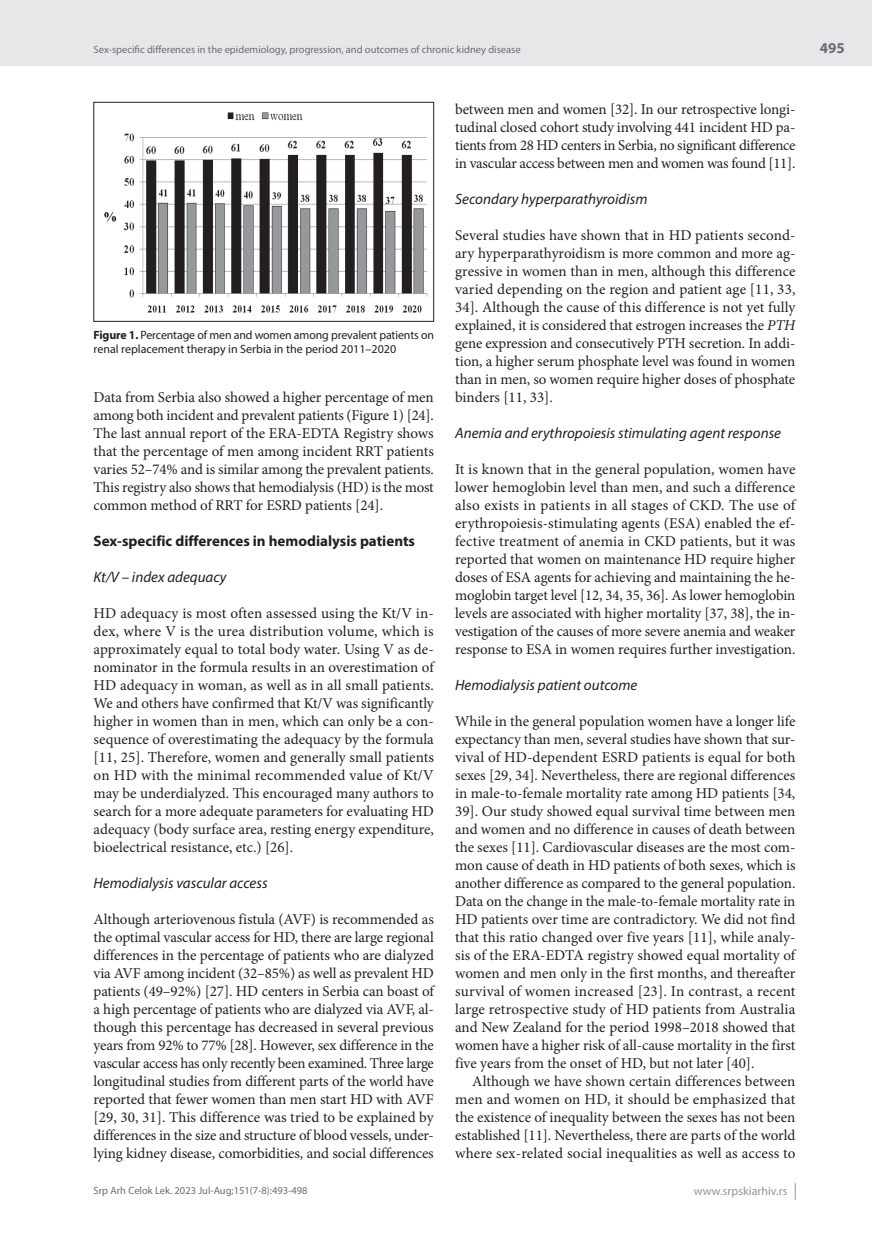
<style>
.page{position:relative;width:872px;height:1234px;background:#fff}
.page>*{position:absolute;margin:0;border:0;box-sizing:border-box;transform-origin:0 0}
.t1{font:15px/18px "Minion Pro";letter-spacing:-.005em;color:#231f20;text-align:justify}
.t2{font:italic 15px "Myriad Pro";color:#231f20}
.t3{font:700 15px "Myriad Pro";color:#231f20}
.t4{font:700 15px "Myriad Pro";color:#6c6d70}
.t5{font:12px/13.5px "Myriad Pro";letter-spacing:-.01em;color:#231f20}
.t6{font:12px "Myriad Pro";color:#939598}
.t7{font:10.5px "Myriad Pro";color:#6c6d70}
.s1{font-weight:700}
.s2{font-style:italic}
</style>
<div class="page">
<div style="left:0;top:0;width:872px;height:66px;background:#e6e7e9"></div>
<svg style="left:795px;top:1183px;width:1px;height:16px"></svg>
<img style="left:104px;top:112px;width:324px;height:201px">
<div style="left:94px;top:102px;width:340px;height:219px;border:1px solid #231f20"></div>
<p class="t7" style="left:94px;top:43px;width:428px">Sex-specific differences in the epidemiology, progression, and outcomes of chronic kidney disease</p>
<p class="t5" style="left:94px;top:328px;width:342px"><span class="s1">Figure 1.</span> Percentage of men and women among prevalent patients on renal replacement therapy in Serbia in the period 2011–2020</p>
<p class="t1" style="left:94px;top:388px;width:342px">Data from Serbia also showed a higher percentage of men among both incident and prevalent patients (Figure 1) [24].<br>The last annual report of the ERA-EDTA Registry shows that the percentage of men among incident RRT patients varies 52–74% and is similar among the prevalent patients.<br>This registry also shows that hemodialysis (HD) is the most common method of RRT for ESRD patients [24].</p>
<p class="t3" style="left:94px;top:531px;width:323px">Sex-specific differences in hemodialysis patients</p>
<p class="t2" style="left:94px;top:567px;width:134px">Kt/V – index adequacy</p>
<p class="t1" style="left:94px;top:604px;width:342px">HD adequacy is most often assessed using the Kt/V in&shy;dex, where V is the urea distribution volume, which is approximately equal to total body water. Using V as de&shy;nominator in the formula results in an overestimation of HD adequacy in woman, as well as in all small patients.<br>We and others have confirmed that Kt/V was significantly higher in women than in men, which can only be a con&shy;sequence of overestimating the adequacy by the formula [11, 25]. Therefore, women and generally small patients on HD with the minimal recommended value of Kt/V may be underdialyzed. This encouraged many authors to search for a more adequate parameters for evaluating HD adequacy (body surface area, resting energy expenditure, bioelectrical resistance, etc.) [26].</p>
<p class="t2" style="left:94px;top:873px;width:175px">Hemodialysis vascular access</p>
<p class="t1" style="left:94px;top:910px;width:342px">Although arteriovenous fistula (AVF) is recommended as the optimal vascular access for HD, there are large regional differences in the percentage of patients who are dialyzed via AVF among incident (32–85%) as well as prevalent HD patients (49–92%) [27]. HD centers in Serbia can boast of a high percentage of patients who are dialyzed via AVF, al&shy;though this percentage has decreased in several previous years from 92% to 77% [28]. However, sex difference in the vascular access has only recently been examined. Three large longitudinal studies from different parts of the world have reported that fewer women than men start HD with AVF [29, 30, 31]. This difference was tried to be explained by differences in the size and structure of blood vessels, under&shy;lying kidney disease, comorbidities, and social differences</p>
<p class="t1" style="left:455px;top:100px;width:342px">between men and women [32]. In our retrospective longi&shy;tudinal closed cohort study involving 441 incident HD pa&shy;tients from 28 HD centers in Serbia, no significant difference in vascular access between men and women was found [11].</p>
<p class="t2" style="left:455px;top:189px;width:194px">Secondary hyperparathyroidism</p>
<p class="t1" style="left:455px;top:226px;width:342px">Several studies have shown that in HD patients second&shy;ary hyperparathyroidism is more common and more ag&shy;gressive in women than in men, although this difference varied depending on the region and patient age [11, 33, 34]. Although the cause of this difference is not yet fully explained, it is considered that estrogen increases the <span class="s2">PTH </span>gene expression and consecutively PTH secretion. In addi&shy;tion, a higher serum phosphate level was found in women than in men, so women require higher doses of phosphate binders [11, 33].</p>
<p class="t2" style="left:455px;top:423px;width:327px">Anemia and erythropoiesis stimulating agent response</p>
<p class="t1" style="left:455px;top:460px;width:342px">It is known that in the general population, women have lower hemoglobin level than men, and such a difference also exists in patients in all stages of CKD. The use of erythropoiesis-stimulating agents (ESA) enabled the ef&shy;fective treatment of anemia in CKD patients, but it was reported that women on maintenance HD require higher doses of ESA agents for achieving and maintaining the he&shy;moglobin target level [12, 34, 35, 36]. As lower hemoglobin levels are associated with higher mortality [37, 38], the in&shy;vestigation of the causes of more severe anemia and weaker response to ESA in women requires further investigation.</p>
<p class="t2" style="left:455px;top:675px;width:184px">Hemodialysis patient outcome</p>
<p class="t1" style="left:455px;top:712px;width:342px">While in the general population women have a longer life expectancy than men, several studies have shown that sur&shy;vival of HD-dependent ESRD patients is equal for both sexes [29, 34]. Nevertheless, there are regional differences in male-to-female mortality rate among HD patients [34, 39]. Our study showed equal survival time between men and women and no difference in causes of death between the sexes [11]. Cardiovascular diseases are the most com&shy;mon cause of death in HD patients of both sexes, which is another difference as compared to the general population.<br>Data on the change in the male-to-female mortality rate in HD patients over time are contradictory. We did not find that this ratio changed over five years [11], while analy&shy;sis of the ERA-EDTA registry showed equal mortality of women and men only in the first months, and thereafter survival of women increased [23]. In contrast, a recent large retrospective study of HD patients from Australia and New Zealand for the period 1998–2018 showed that women have a higher risk of all-cause mortality in the first five years from the onset of HD, but not later [40].</p>
<p class="t1" style="left:455px;top:1072px;width:342px;text-indent:17px">Although we have shown certain differences between men and women on HD, it should be emphasized that the existence of inequality between the sexes has not been established [11]. Nevertheless, there are parts of the world where sex-related social inequalities as well as access to</p>
<p class="t7" style="left:94px;top:1184px;width:216px">Srp Arh Celok Lek. 2023 Jul-Aug;151(7-8):493-498</p>
<p class="t6" style="left:694px;top:1183px;width:95px">www.srpskiarhiv.rs</p>
<p class="t4" style="left:820px;top:38px;width:26px">495</p>
</div>
